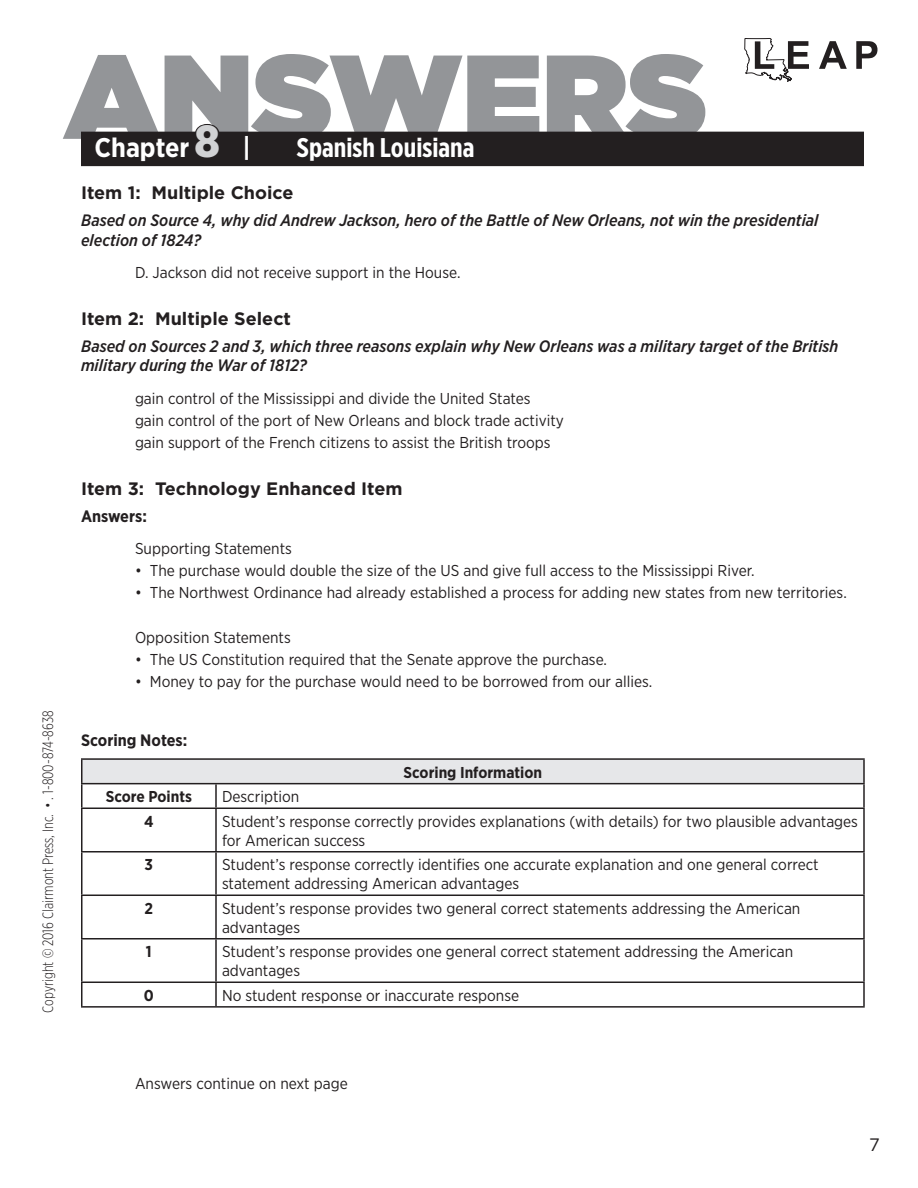
<style>
.page{position:relative;width:918px;height:1188px;background:#fff}
.page>*{position:absolute;margin:0;border:0;box-sizing:border-box;transform-origin:0 0}
.Chapter_Title_-_REVE{font:700 27px "Gotham X Narrow";color:#fff}
.Chapter_Title_-_REVE-2{font:700 27px "Gotham Narrow";color:#fff}
.A_-_SUBTITLE__Item{font:700 18px "Gotham";color:#231f20}
.t1{font:18px "Gotham";color:#231f20}
.A_-_QUESTION__italic{font:italic 500 16.5px/19.8px "Gotham Narrow";color:#231f20}
.A_-_SECTION{font:700 16.5px "Gotham Narrow";color:#231f20}
.A_-_QUESTION__italic-2{font:700 16.5px "Gotham Narrow";color:#231f20}
.A_-_ANSWER__indented{font:15.75px "Gotham Narrow";color:#231f20}
.A_-_Column_B__book{font:15.75px/18.9px "Gotham Narrow";color:#231f20}
.A_-_COLUMN_A__bold{font:700 15.75px "Gotham Narrow";color:#231f20}
.t2{font:300 15px "Gotham X Narrow";color:#231f20}
.s1{font-weight:900;font-size:45px;color:#d1d2d4}
.s2{font-family:"Gotham X Narrow"}
</style>
<div class="page">
<svg style="left:744px;top:38px;width:134px;height:44px"></svg>
<svg style="left:547px;top:54px;width:158px;height:78px"></svg>
<div style="left:81px;top:132px;width:783px;height:34px;background:#231f20"></div>
<svg style="left:63px;top:54px;width:476px;height:85px"></svg>
<div style="left:82px;top:759px;width:782px;height:25px;background:#e6e7e9"></div>
<hr style="left:81px;top:758px;width:135px;height:2px;background:#231f20">
<hr style="left:216px;top:758px;width:649px;height:2px;background:#231f20">
<hr style="left:863px;top:760px;width:2px;height:23px;background:#231f20">
<hr style="left:81px;top:783px;width:135px;height:1px;background:#231f20">
<svg style="left:81px;top:760px;width:1px;height:48px"></svg>
<hr style="left:216px;top:783px;width:649px;height:1px;background:#231f20">
<hr style="left:215px;top:784px;width:2px;height:24px;background:#231f20">
<hr style="left:863px;top:784px;width:2px;height:24px;background:#231f20">
<hr style="left:81px;top:808px;width:135px;height:1px;background:#231f20">
<hr style="left:81px;top:809px;width:1px;height:42px;background:#231f20">
<hr style="left:216px;top:808px;width:649px;height:1px;background:#231f20">
<hr style="left:215px;top:809px;width:2px;height:42px;background:#231f20">
<hr style="left:863px;top:809px;width:2px;height:42px;background:#231f20">
<hr style="left:81px;top:851px;width:135px;height:2px;background:#231f20">
<hr style="left:81px;top:853px;width:1px;height:42px;background:#231f20">
<hr style="left:216px;top:851px;width:649px;height:2px;background:#231f20">
<hr style="left:215px;top:853px;width:2px;height:42px;background:#231f20">
<hr style="left:863px;top:853px;width:2px;height:42px;background:#231f20">
<hr style="left:81px;top:895px;width:135px;height:1px;background:#231f20">
<hr style="left:81px;top:896px;width:1px;height:42px;background:#231f20">
<hr style="left:216px;top:895px;width:649px;height:1px;background:#231f20">
<hr style="left:215px;top:896px;width:2px;height:42px;background:#231f20">
<hr style="left:863px;top:896px;width:2px;height:42px;background:#231f20">
<hr style="left:81px;top:938px;width:135px;height:2px;background:#231f20">
<hr style="left:81px;top:940px;width:1px;height:42px;background:#231f20">
<hr style="left:216px;top:938px;width:649px;height:2px;background:#231f20">
<hr style="left:215px;top:940px;width:2px;height:42px;background:#231f20">
<hr style="left:863px;top:940px;width:2px;height:42px;background:#231f20">
<hr style="left:81px;top:982px;width:135px;height:1px;background:#231f20">
<svg style="left:81px;top:983px;width:1px;height:23px"></svg>
<hr style="left:216px;top:982px;width:649px;height:1px;background:#231f20">
<hr style="left:215px;top:983px;width:2px;height:23px;background:#231f20">
<hr style="left:863px;top:983px;width:2px;height:23px;background:#231f20">
<hr style="left:81px;top:1006px;width:135px;height:2px;background:#231f20">
<hr style="left:216px;top:1006px;width:649px;height:2px;background:#231f20">
<p class="t2" style="left:39px;top:1012px;width:303px;rotate:-90deg">Copyright © 2016 Clairmont Press, Inc. • . 1-800-874-8638</p>
<p class="Chapter_Title_-_REVE-2" style="left:94px;top:131px;width:158px">Chapter <span class="s1">8</span> <span class="s2">|</span></p>
<p class="Chapter_Title_-_REVE" style="left:297px;top:131px;width:179px">Spanish Louisiana</p>
<p class="A_-_SUBTITLE__Item" style="left:81px;top:181px;width:214px">Item 1: Multiple Choice</p>
<p class="A_-_QUESTION__italic" style="left:81px;top:210px;width:739px">Based on Source 4, why did Andrew Jackson, hero of the Battle of New Orleans, not win the presidential election of 1824?</p>
<p class="A_-_ANSWER__indented" style="left:135px;top:263px;width:327px">D. Jackson did not receive support in the House.</p>
<p class="A_-_SUBTITLE__Item" style="left:81px;top:307px;width:212px">Item 2: Multiple Select</p>
<p class="A_-_QUESTION__italic" style="left:81px;top:336px;width:759px">Based on Sources 2 and 3, which three reasons explain why New Orleans was a military target of the British military during the War of 1812?</p>
<p class="A_-_ANSWER__indented" style="left:135px;top:389px;width:397px">gain control of the Mississippi and divide the United States</p>
<p class="A_-_ANSWER__indented" style="left:135px;top:411px;width:430px">gain control of the port of New Orleans and block trade activity</p>
<p class="A_-_ANSWER__indented" style="left:135px;top:433px;width:417px">gain support of the French citizens to assist the British troops</p>
<p class="A_-_SUBTITLE__Item" style="left:81px;top:477px;width:323px">Item 3: Technology Enhanced Item</p>
<p class="A_-_QUESTION__italic-2" style="left:81px;top:505px;width:67px">Answers:</p>
<p class="A_-_ANSWER__indented" style="left:135px;top:539px;width:158px">Supporting Statements</p>
<p class="A_-_ANSWER__indented" style="left:135px;top:561px;width:621px">• The purchase would double the size of the US and give full access to the Mississippi River.</p>
<p class="A_-_ANSWER__indented" style="left:135px;top:583px;width:713px">• The Northwest Ordinance had already established a process for adding new states from new territories.</p>
<p class="A_-_ANSWER__indented" style="left:135px;top:627px;width:157px">Opposition Statements</p>
<p class="A_-_ANSWER__indented" style="left:135px;top:649px;width:474px">• The US Constitution required that the Senate approve the purchase.</p>
<p class="A_-_ANSWER__indented" style="left:135px;top:672px;width:519px">• Money to pay for the purchase would need to be borrowed from our allies.</p>
<p class="A_-_SECTION" style="left:81px;top:729px;width:108px">Scoring Notes:</p>
<p class="A_-_COLUMN_A__bold" style="left:404px;top:762px;width:140px">Scoring Information</p>
<p class="A_-_COLUMN_A__bold" style="left:106px;top:787px;width:88px">Score Points</p>
<p class="A_-_Column_B__book" style="left:222px;top:787px;width:79px">Description</p>
<p class="A_-_COLUMN_A__bold" style="left:144px;top:811px;width:11px">4</p>
<p class="A_-_Column_B__book" style="left:222px;top:812px;width:638px">Student’s response correctly provides explanations (with details) for two plausible advantages for American success</p>
<p class="A_-_COLUMN_A__bold" style="left:145px;top:855px;width:10px">3</p>
<p class="A_-_Column_B__book" style="left:222px;top:855px;width:598px">Student’s response correctly identifies one accurate explanation and one general correct statement addressing American advantages</p>
<p class="A_-_COLUMN_A__bold" style="left:145px;top:898px;width:10px">2</p>
<p class="A_-_Column_B__book" style="left:222px;top:899px;width:580px">Student’s response provides two general correct statements addressing the American advantages</p>
<p class="A_-_COLUMN_A__bold" style="left:146px;top:942px;width:7px">1</p>
<p class="A_-_Column_B__book" style="left:222px;top:942px;width:573px">Student’s response provides one general correct statement addressing the American advantages</p>
<p class="A_-_COLUMN_A__bold" style="left:144px;top:985px;width:12px">0</p>
<p class="A_-_Column_B__book" style="left:222px;top:986px;width:299px">No student response or inaccurate response</p>
<p class="A_-_ANSWER__indented" style="left:135px;top:1073px;width:214px">Answers continue on next page</p>
<p class="t1" style="left:869px;top:1133px;width:12px">7</p>
</div>
